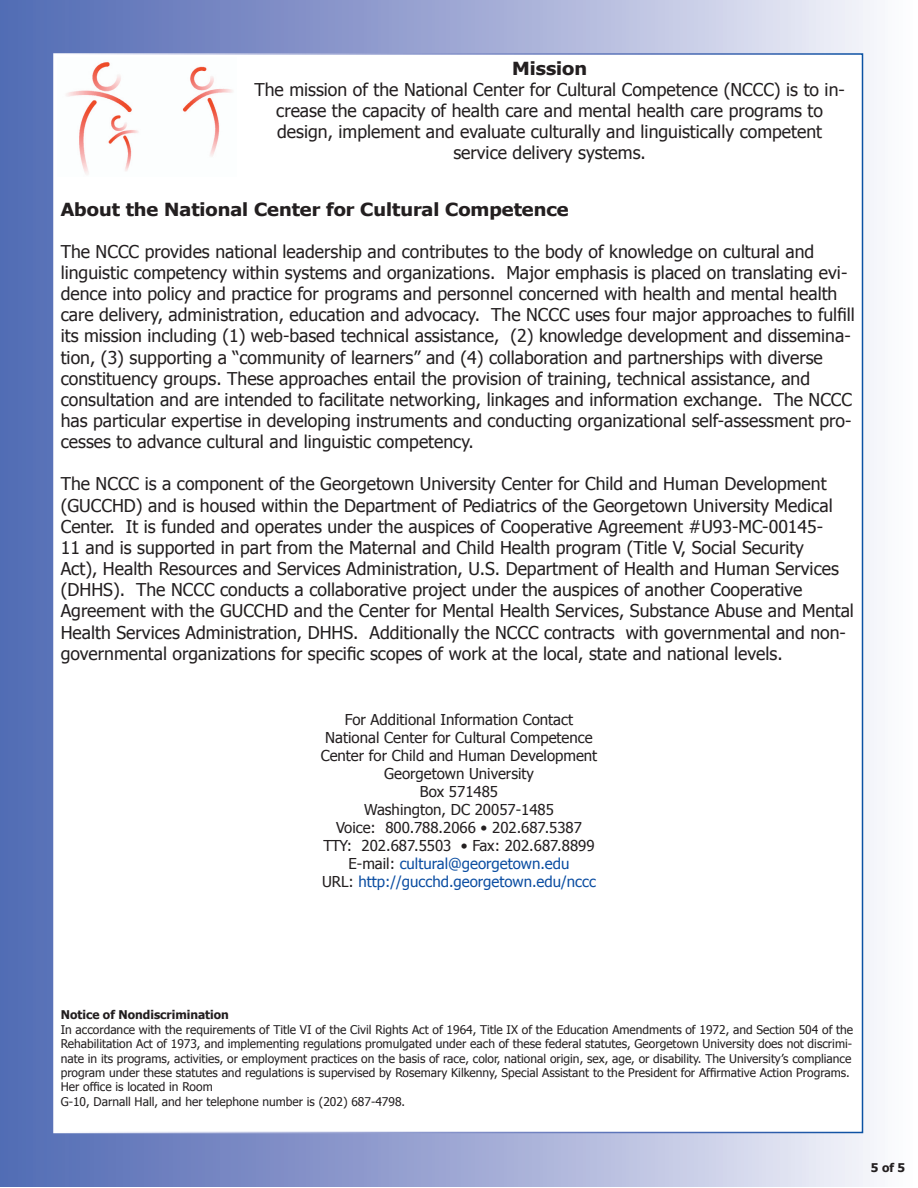
<style>
.page{position:relative;width:918px;height:1188px;background:#fff}
.page>*{position:absolute;margin:0;border:0;box-sizing:border-box;transform-origin:0 0}
.t1{font:700 18px "Tahoma";color:#231f20;scale:1.1 1}
.t2{font:17.7px/21.1px "Tahoma";color:#231f20}
.t3{font:15px/18px "Tahoma";color:#231f20;text-align:center}
.t4{font:12px/14.4px "Tahoma";color:#231f20}
.t5{font:700 12px "Tahoma";color:#231f20}
.s1{color:#0c4ea2}
</style>
<div class="page">
<div style="left:0;top:0;width:917px;height:1187px;background:linear-gradient(to right,#5067b2,#f1f1f9)"></div>
<div style="left:54px;top:54px;width:808px;height:1078px;background:#fff"></div>
<img style="left:66px;top:62px;width:167px;height:113px">
<p class="t1" style="left:512px;top:55px;width:70px">Mission</p>
<p class="t2" style="left:254px;top:78px;width:592px;text-align:center">The mission of the National Center for Cultural Competence (NCCC) is to in&shy;crease the capacity of health care and mental health care programs to design, implement and evaluate culturally and linguistically competent service delivery systems.</p>
<p class="t1" style="left:61px;top:196px;width:463px">About the National Center for Cultural Competence</p>
<p class="t2" style="left:61px;top:240px;width:796px">The NCCC provides national leadership and contributes to the body of knowledge on cultural and linguistic competency within systems and organizations. Major emphasis is placed on translating evi&shy;dence into policy and practice for programs and personnel concerned with health and mental health care delivery, administration, education and advocacy. The NCCC uses four major approaches to fulfill its mission including (1) web-based technical assistance, (2) knowledge development and dissemina&shy;tion, (3) supporting a “community of learners” and (4) collaboration and partnerships with diverse constituency groups. These approaches entail the provision of training, technical assistance, and consultation and are intended to facilitate networking, linkages and information exchange. The NCCC has particular expertise in developing instruments and conducting organizational self-assessment pro&shy;cesses to advance cultural and linguistic competency.</p>
<p class="t2" style="left:61px;top:473px;width:795px">The NCCC is a component of the Georgetown University Center for Child and Human Development (GUCCHD) and is housed within the Department of Pediatrics of the Georgetown University Medical Center. It is funded and operates under the auspices of Cooperative Agreement #U93-MC-00145-<br>11 and is supported in part from the Maternal and Child Health program (Title V, Social Security<br>Act), Health Resources and Services Administration, U.S. Department of Health and Human Services (DHHS). The NCCC conducts a collaborative project under the auspices of another Cooperative Agreement with the GUCCHD and the Center for Mental Health Services, Substance Abuse and Mental Health Services Administration, DHHS. Additionally the NCCC contracts with governmental and non&shy;governmental organizations for specific scopes of work at the local, state and national levels.</p>
<p class="t3" style="left:321px;top:710px;width:278px">For Additional Information Contact National Center for Cultural Competence Center for Child and Human Development Georgetown University<br>Box 571485<br>Washington, DC 20057-1485<br>Voice: 800.788.2066 • 202.687.5387<br>TTY: 202.687.5503 • Fax: 202.687.8899<br>E-mail: <span class="s1">cultural@georgetown.edu<br></span>URL: <span class="s1">http://gucchd.georgetown.edu/nccc</span></p>
<p class="t5" style="left:61px;top:1007px;width:170px">Notice of Nondiscrimination</p>
<p class="t4" style="left:61px;top:1022px;width:794px">In accordance with the requirements of Title VI of the Civil Rights Act of 1964, Title IX of the Education Amendments of 1972, and Section 504 of the Rehabilitation Act of 1973, and implementing regulations promulgated under each of these federal statutes, Georgetown University does not discrimi&shy;nate in its programs, activities, or employment practices on the basis of race, color, national origin, sex, age, or disability. The University’s compliance program under these statutes and regulations is supervised by Rosemary Kilkenny, Special Assistant to the President for Affirmative Action Programs.<br>Her office is located in Room<br>G-10, Darnall Hall, and her telephone number is (202) 687-4798.</p>
<p class="t5" style="left:871px;top:1159px;width:36px">5 of 5</p>
</div>
